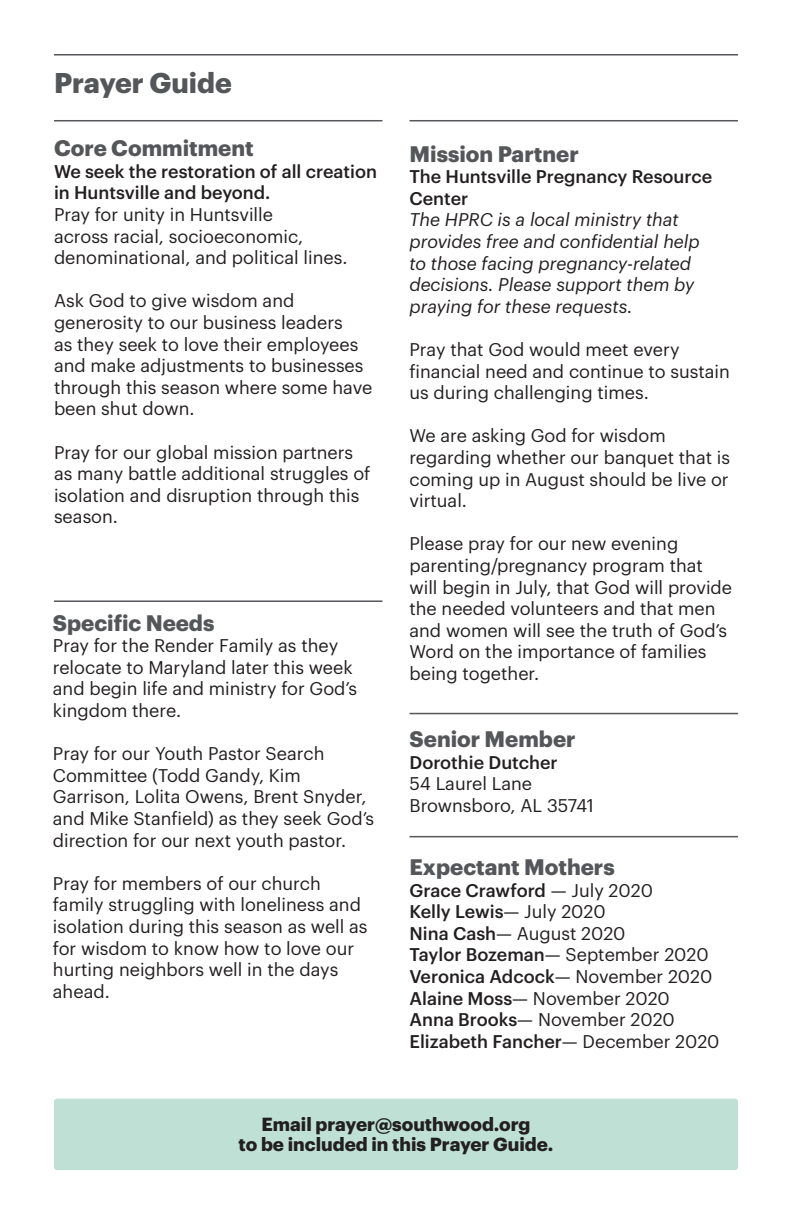
<style>
.page{position:relative;width:792px;height:1224px;background:#fff}
.page>*{position:absolute;margin:0;border:0;box-sizing:border-box;transform-origin:0 0}
.t1{font:700 28px "Graphik";color:#555659}
.t2{font:700 22px "Graphik";color:#555659}
.t3{font:700 18.6px "Graphik";color:#231f20}
.t4{font:18px/21.6px "Graphik";color:#231f20}
.t5{font:500 18px/21.6px "Graphik";color:#231f20}
.t6{font:italic 18px/21.6px "Graphik";color:#231f20}
.s1{font-weight:400}
.s2{font-weight:500}
</style>
<div class="page">
<hr style="left:54px;top:54px;width:684px;height:2px;background:#555659">
<hr style="left:410px;top:120px;width:328px;height:1px;background:#555659">
<hr style="left:54px;top:600px;width:328px;height:2px;background:#555659">
<hr style="left:410px;top:713px;width:328px;height:1px;background:#555659">
<hr style="left:410px;top:836px;width:328px;height:1px;background:#555659">
<hr style="left:54px;top:120px;width:328px;height:1px;background:#555659">
<div style="left:54px;top:1099px;width:684px;height:71px;background:#bee0d5;border-radius:3px"></div>
<p class="t1" style="left:54px;top:61px;width:179px">Prayer Guide</p>
<p class="t2" style="left:54px;top:131px;width:201px">Core Commitment</p>
<p class="t5" style="left:54px;top:159px;width:325px">We seek the restoration of all creation in Huntsville and beyond.</p>
<p class="t4" style="left:54px;top:202px;width:295px">Pray for unity in Huntsville<br>across racial, socioeconomic, denominational, and political lines.</p>
<p class="t4" style="left:54px;top:289px;width:320px">Ask God to give wisdom and generosity to our business leaders<br>as they seek to love their employees and make adjustments to businesses through this season where some have been shut down.</p>
<p class="t4" style="left:54px;top:440px;width:318px">Pray for our global mission partners as many battle additional struggles of isolation and disruption through this season.</p>
<p class="t2" style="left:53px;top:606px;width:163px">Specific Needs</p>
<p class="t4" style="left:53px;top:633px;width:306px">Pray for the Render Family as they relocate to Maryland later this week and begin life and ministry for God’s kingdom there.</p>
<p class="t4" style="left:53px;top:741px;width:323px">Pray for our Youth Pastor Search Committee (Todd Gandy, Kim Garrison, Lolita Owens, Brent Snyder, and Mike Stanfield) as they seek God’s direction for our next youth pastor.</p>
<p class="t4" style="left:53px;top:871px;width:316px">Pray for members of our church family struggling with loneliness and isolation during this season as well as for wisdom to know how to love our hurting neighbors well in the days ahead.</p>
<p class="t2" style="left:410px;top:137px;width:171px">Mission Partner</p>
<p class="t5" style="left:410px;top:164px;width:304px">The Huntsville Pregnancy Resource<br>Center</p>
<p class="t6" style="left:410px;top:208px;width:292px">The HPRC is a local ministry that provides free and confidential help to those facing pregnancy-related decisions. Please support them by praying for these requests.</p>
<p class="t4" style="left:410px;top:337px;width:322px">Pray that God would meet every financial need and continue to sustain us during challenging times.</p>
<p class="t4" style="left:410px;top:424px;width:322px">We are asking God for wisdom regarding whether our banquet that is coming up in August should be live or virtual.</p>
<p class="t4" style="left:410px;top:532px;width:324px">Please pray for our new evening parenting/pregnancy program that will begin in July, that God will provide the needed volunteers and that men and women will see the truth of God’s<br>Word on the importance of families being together.</p>
<p class="t2" style="left:410px;top:722px;width:168px">Senior Member</p>
<p class="t5" style="left:410px;top:750px;width:150px">Dorothie Dutcher</p>
<p class="t4" style="left:410px;top:771px;width:124px">54 Laurel Lane</p>
<p class="t4" style="left:410px;top:793px;width:186px">Brownsboro, AL 35741</p>
<p class="t2" style="left:410px;top:850px;width:207px">Expectant Mothers</p>
<p class="t5" style="left:410px;top:878px;width:245px">Grace Crawford <span class="s1">— July 2020</span></p>
<p class="t5" style="left:410px;top:899px;width:198px">Kelly Lewis<span class="s1">— July 2020</span></p>
<p class="t4" style="left:410px;top:921px;width:218px"><span class="s2">Nina Cash</span>— August 2020</p>
<p class="t4" style="left:410px;top:943px;width:301px"><span class="s2">Taylor Bozeman</span>— September 2020</p>
<p class="t5" style="left:410px;top:964px;width:304px">Veronica Adcock<span class="s1">— November 2020</span></p>
<p class="t4" style="left:410px;top:986px;width:262px"><span class="s2">Alaine Moss</span>— November 2020</p>
<p class="t4" style="left:410px;top:1007px;width:267px"><span class="s2">Anna Brooks</span>— November 2020</p>
<p class="t5" style="left:410px;top:1029px;width:312px">Elizabeth Fancher<span class="s1">— December 2020</span></p>
<p class="t3" style="left:261px;top:1110px;width:271px">Email prayer@southwood.org</p>
<p class="t3" style="left:239px;top:1130px;width:316px">to be included in this Prayer Guide.</p>
</div>
